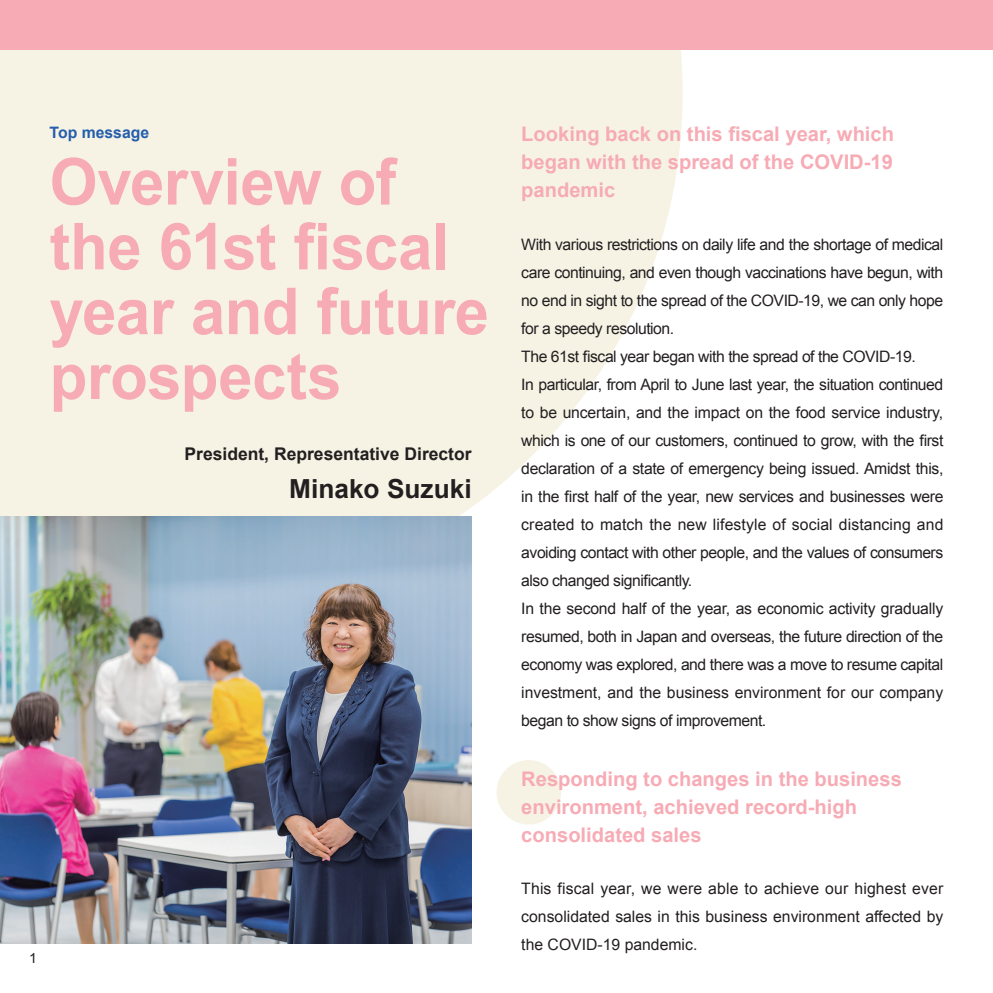
<style>
.page{position:relative;width:993px;height:993px;background:#fff}
.page>*{position:absolute;margin:0;border:0;box-sizing:border-box;transform-origin:0 0}
.t1{font:700 64.75px/64.8px "Arial";letter-spacing:-.005em;color:#f7abb4;scale:.95 1}
.t2{font:700 26.25px "Arial";color:#231f20}
.本文-01{font:700 20.12px/28px "Arial";color:#f7abb4;text-align:justify}
.t3{font:700 17.5px "Arial";color:#231f20}
.本文-01-2{font:15.75px/28px "Arial";letter-spacing:-.03em;color:#231f20;text-align:justify}
.t4{font:700 15.75px "Arial";color:#245eac}
.t5{font:14px "Arial";color:#231f20}
</style>
<div class="page">
<svg style="left:0;top:49px;width:682px;height:555px;background:#f7f4e8"></svg>
<div style="left:496px;top:759px;width:65px;height:65px;background:#f6f3e5;border-radius:50%"></div>
<img style="left:0;top:516px;width:471px;height:427px">
<div style="left:0;top:0;width:992px;height:49px;background:#f7abb4"></div>
<p class="t4" style="left:50px;top:122px;width:101px">Top message</p>
<p class="t1" style="left:50px;top:151px;width:464px">Overview of the 61st fiscal year and future prospects</p>
<p class="t3" style="left:184px;top:441px;width:288px">President, Representative Director</p>
<p class="t2" style="left:289px;top:471px;width:184px">Minako Suzuki</p>
<p class="t5" style="left:29px;top:948px;width:9px">1</p>
<p class="本文-01" style="left:521px;top:121px;width:374px">Looking back on this fiscal year, which began with the spread of the COVID-19 pandemic</p>
<p class="本文-01-2" style="left:521px;top:230px;width:423px">With various restrictions on daily life and the shortage of medical care continuing, and even though vaccinations have begun, with no end in sight to the spread of the COVID-19, we can only hope for a speedy resolution.</p>
<p class="本文-01-2" style="left:521px;top:342px;width:396px">The 61st fiscal year began with the spread of the COVID-19.</p>
<p class="本文-01-2" style="left:521px;top:370px;width:423px">In particular, from April to June last year, the situation continued to be uncertain, and the impact on the food service industry, which is one of our customers, continued to grow, with the first declaration of a state of emergency being issued. Amidst this, in the first half of the year, new services and businesses were created to match the new lifestyle of social distancing and avoiding contact with other people, and the values of consumers also changed significantly.</p>
<p class="本文-01-2" style="left:521px;top:594px;width:423px">In the second half of the year, as economic activity gradually resumed, both in Japan and overseas, the future direction of the economy was explored, and there was a move to resume capital investment, and the business environment for our company began to show signs of improvement.</p>
<p class="本文-01" style="left:521px;top:765px;width:382px;text-align:left">Responding to changes in the business environment, achieved record-high consolidated sales</p>
<p class="本文-01-2" style="left:521px;top:874px;width:423px">This fiscal year, we were able to achieve our highest ever consolidated sales in this business environment affected by the COVID-19 pandemic.</p>
</div>
